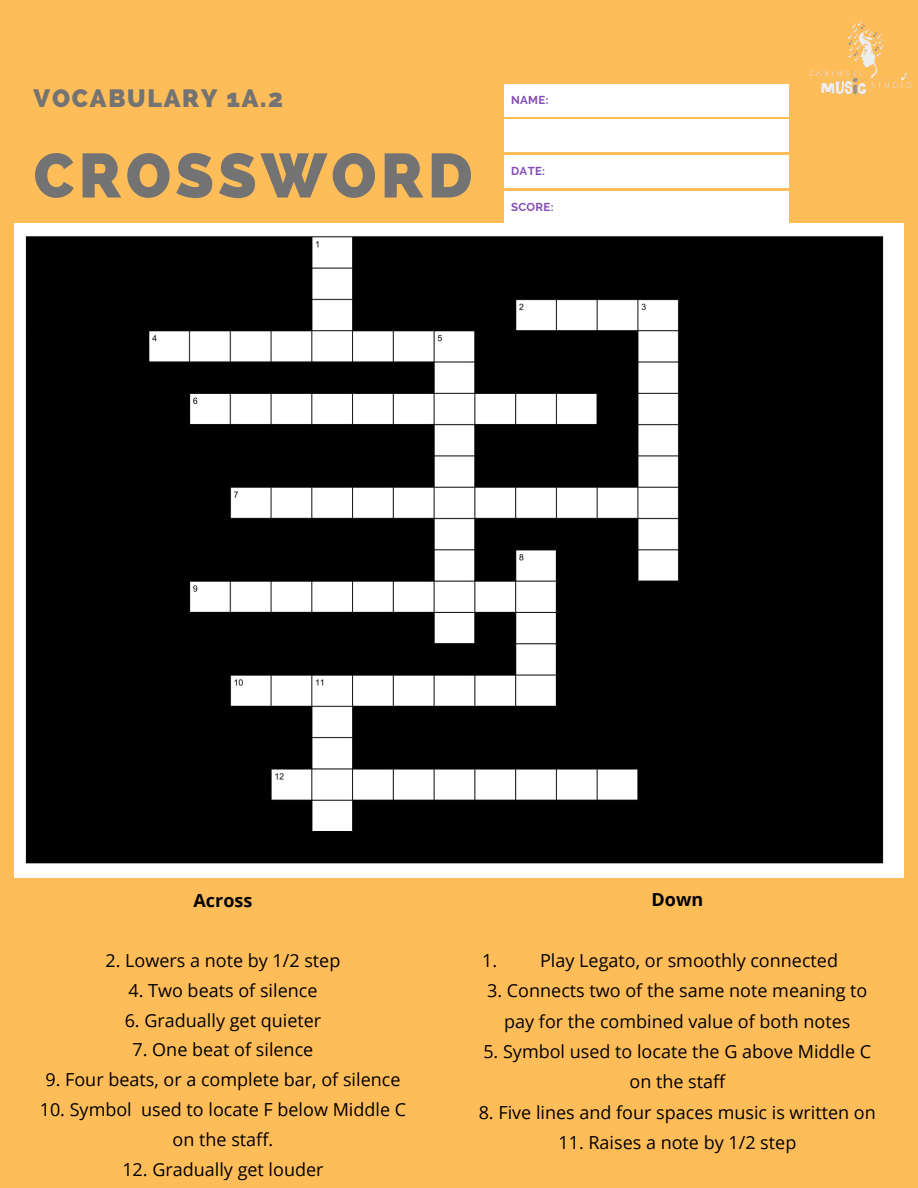
<style>
.page{position:relative;width:918px;height:1188px;background:#ffbd59}
.page>*{position:absolute;margin:0;border:0;box-sizing:border-box;transform-origin:0 0}
.t1{font:800 62.25px "Raleway";letter-spacing:.07em;color:#737373}
.t2{font:800 24.9px "Raleway";letter-spacing:.07em;color:#737373}
.t3{font:18px/30.3px "Open Sans";color:#000;text-align:center}
.t4{font:700 18px "Open Sans";color:#000}
.t5{font:700 11.4px "Raleway";letter-spacing:.03em;color:#844db3}
</style>
<div class="page">
<div style="left:504px;top:85px;width:284px;height:31px;background:#fff"></div>
<div style="left:504px;top:120px;width:284px;height:31px;background:#fff"></div>
<div style="left:504px;top:155px;width:284px;height:33px;background:#fff"></div>
<div style="left:504px;top:192px;width:284px;height:31px;background:#fff"></div>
<img style="left:806px;top:21px;width:108px;height:74px">
<img style="left:14px;top:223px;width:889px;height:655px">
<h2 class="t2" style="left:34px;top:84px;width:251px">VOCABULARY 1A.2</h2>
<h1 class="t1" style="left:34px;top:139px;width:440px">CROSSWORD</h1>
<p class="t5" style="left:511px;top:93px;width:39px">NAME:</p>
<p class="t5" style="left:511px;top:164px;width:36px">DATE:</p>
<p class="t5" style="left:511px;top:200px;width:44px">SCORE:</p>
<p class="t4" style="left:194px;top:888px;width:60px">Across</p>
<p class="t3" style="left:105px;top:945px;width:236px">2. Lowers a note by 1/2 step</p>
<p class="t3" style="left:128px;top:975px;width:191px">4. Two beats of silence</p>
<p class="t3" style="left:125px;top:1004px;width:198px">6. Gradually get quieter</p>
<p class="t3" style="left:133px;top:1034px;width:182px">7. One beat of silence</p>
<p class="t3" style="left:45px;top:1064px;width:357px">9. Four beats, or a complete bar, of silence</p>
<p class="t3" style="left:40px;top:1094px;width:368px;line-height:29.8px">10. Symbol used to locate F below Middle C on the staff.</p>
<p class="t3" style="left:122px;top:1154px;width:203px">12. Gradually get louder</p>
<p class="t4" style="left:652px;top:887px;width:53px">Down</p>
<p class="t3" style="left:540px;top:945px;width:299px">Play Legato, or smoothly connected</p>
<p class="t3" style="left:482px;top:945px;width:17px">1.</p>
<p class="t3" style="left:487px;top:975px;width:382px">3. Connects two of the same note meaning to pay for the combined value of both notes</p>
<p class="t3" style="left:483px;top:1036px;width:389px">5. Symbol used to locate the G above Middle C on the staff</p>
<p class="t3" style="left:479px;top:1097px;width:399px">8. Five lines and four spaces music is written on</p>
<p class="t3" style="left:558px;top:1127px;width:239px">11. Raises a note by 1/2 step</p>
</div>
